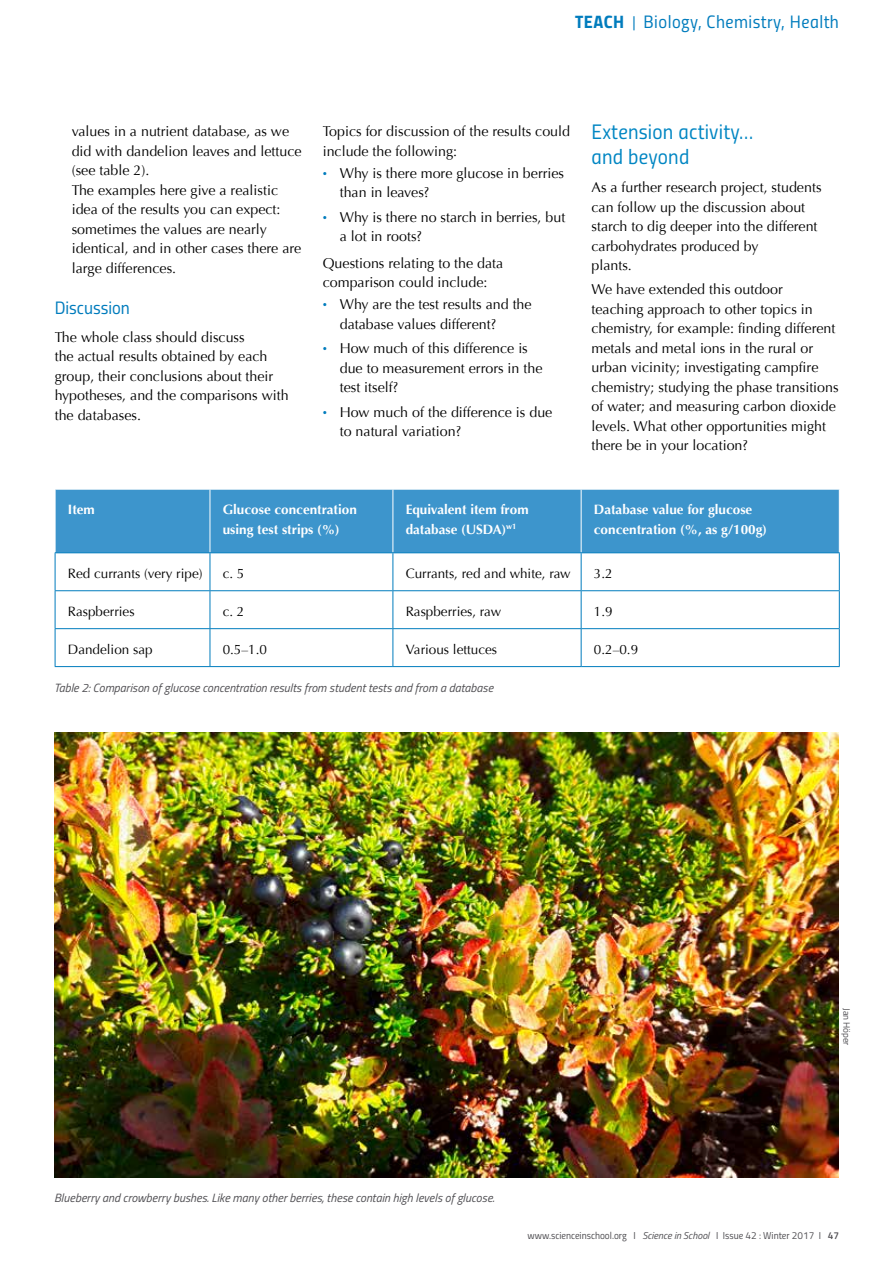
<style>
.page{position:relative;width:893px;height:1263px;background:#fff}
.page>*{position:absolute;margin:0;border:0;box-sizing:border-box;transform-origin:0 0}
.t1{font:21px/25.2px "Titillium Regular Upright";letter-spacing:.01em;color:#0086c3}
.t2{font:18px "Titillium Regular Upright";letter-spacing:.025em;color:#007cbd}
.t3{font:18px "Titillium Regular Upright";color:#007cbd}
.t4{font:14.25px/19.5px "Optima";color:#000}
.t5{font:700 13.5px/19.5px "Optima";color:#fff}
.t6{font:13.5px "Optima";color:#000}
.t7{font:italic 12px "Titillium Web";color:#504f53}
.t8{font:10.05px "Titillium Regular Upright";color:#504f53}
.t9{font:9.15px "Titillium Web";letter-spacing:-.01em;color:#504f53}
.s1{font-family:"Titillium Bold Upright"}
.s2{font-size:15px}
.s3{font-weight:900;color:#007cbd}
.s4{font-family:"Titillium Web";font-style:italic}
.s5{font-family:"Titillium Semibold Upright"}
</style>
<div class="page">
<div style="left:56px;top:490px;width:783px;height:62px;background:#3d95cc"></div>
<hr style="left:210px;top:489px;width:1px;height:63px;background:#fff">
<hr style="left:393px;top:489px;width:1px;height:63px;background:#fff">
<hr style="left:581px;top:489px;width:1px;height:63px;background:#fff">
<hr style="left:55px;top:552px;width:155px;height:1px;background:#007cbd">
<hr style="left:55px;top:553px;width:1px;height:37px;background:#007cbd">
<hr style="left:210px;top:552px;width:183px;height:1px;background:#007cbd">
<hr style="left:210px;top:553px;width:1px;height:37px;background:#007cbd">
<hr style="left:393px;top:552px;width:188px;height:1px;background:#007cbd">
<hr style="left:393px;top:553px;width:1px;height:37px;background:#007cbd">
<hr style="left:581px;top:552px;width:259px;height:1px;background:#007cbd">
<hr style="left:581px;top:553px;width:1px;height:37px;background:#007cbd">
<hr style="left:839px;top:553px;width:1px;height:37px;background:#007cbd">
<hr style="left:55px;top:590px;width:155px;height:1px;background:#007cbd">
<hr style="left:55px;top:591px;width:1px;height:37px;background:#007cbd">
<hr style="left:210px;top:590px;width:183px;height:1px;background:#007cbd">
<hr style="left:210px;top:591px;width:1px;height:37px;background:#007cbd">
<hr style="left:393px;top:590px;width:188px;height:1px;background:#007cbd">
<hr style="left:393px;top:591px;width:1px;height:37px;background:#007cbd">
<hr style="left:581px;top:590px;width:259px;height:1px;background:#007cbd">
<hr style="left:581px;top:591px;width:1px;height:37px;background:#007cbd">
<hr style="left:839px;top:591px;width:1px;height:37px;background:#007cbd">
<hr style="left:55px;top:628px;width:155px;height:1px;background:#007cbd">
<hr style="left:55px;top:629px;width:1px;height:37px;background:#007cbd">
<hr style="left:210px;top:628px;width:183px;height:1px;background:#007cbd">
<hr style="left:210px;top:629px;width:1px;height:37px;background:#007cbd">
<hr style="left:393px;top:628px;width:188px;height:1px;background:#007cbd">
<hr style="left:393px;top:629px;width:1px;height:37px;background:#007cbd">
<hr style="left:581px;top:628px;width:259px;height:1px;background:#007cbd">
<hr style="left:581px;top:629px;width:1px;height:37px;background:#007cbd">
<hr style="left:839px;top:629px;width:1px;height:37px;background:#007cbd">
<hr style="left:55px;top:666px;width:155px;height:1px;background:#007cbd">
<hr style="left:210px;top:666px;width:183px;height:1px;background:#007cbd">
<hr style="left:393px;top:666px;width:188px;height:1px;background:#007cbd">
<hr style="left:581px;top:666px;width:259px;height:1px;background:#007cbd">
<img style="left:54px;top:732px;width:785px;height:445px">
<p class="t2" style="left:575px;top:9px;width:265px"><span class="s1">TEACH</span> <span class="s2">|</span> Biology, Chemistry, Health</p>
<p class="t4" style="left:72px;top:122px;width:231px">values in a nutrient database, as we did with dandelion leaves and lettuce (see table 2).<br>The examples here give a realistic idea of the results you can expect: sometimes the values are nearly identical, and in other cases there are large differences.</p>
<p class="t3" style="left:55px;top:294px;width:77px">Discussion</p>
<p class="t4" style="left:55px;top:328px;width:235px">The whole class should discuss<br>the actual results obtained by each group, their conclusions about their hypotheses, and the comparisons with the databases.</p>
<p class="t4" style="left:323px;top:122px;width:249px">Topics for discussion of the results could include the following:</p>
<p class="t4" style="left:340px;top:163px;width:226px;text-indent:-17px"><span class="s3">·</span> Why is there more glucose in berries than in leaves?</p>
<p class="t4" style="left:340px;top:207px;width:227px;text-indent:-17px"><span class="s3">·</span> Why is there no starch in berries, but a lot in roots?</p>
<p class="t4" style="left:323px;top:253px;width:182px">Questions relating to the data comparison could include:</p>
<p class="t4" style="left:340px;top:295px;width:193px;text-indent:-17px"><span class="s3">·</span> Why are the test results and the database values different?</p>
<p class="t4" style="left:340px;top:339px;width:204px;text-indent:-17px"><span class="s3">·</span> How much of this difference is due to measurement errors in the test itself?</p>
<p class="t4" style="left:340px;top:402px;width:214px;text-indent:-17px"><span class="s3">·</span> How much of the difference is due to natural variation?</p>
<h1 class="t1" style="left:591px;top:118px;width:163px">Extension activity… and beyond</h1>
<p class="t4" style="left:591px;top:178px;width:232px">As a further research project, students can follow up the discussion about starch to dig deeper into the different carbohydrates produced by<br>plants.</p>
<p class="t4" style="left:591px;top:280px;width:249px">We have extended this outdoor<br>teaching approach to other topics in chemistry, for example: finding different metals and metal ions in the rural or urban vicinity; investigating campfire chemistry; studying the phase transitions of water; and measuring carbon dioxide levels. What other opportunities might there be in your location?</p>
<p class="t5" style="left:68px;top:500px;width:28px">Item</p>
<p class="t5" style="left:223px;top:500px;width:136px">Glucose concentration using test strips (%)</p>
<p class="t5" style="left:406px;top:500px;width:124px">Equivalent item from database (USDA)<sup>w1</sup></p>
<p class="t5" style="left:594px;top:500px;width:175px">Database value for glucose concentration (%, as g/100g)</p>
<p class="t6" style="left:68px;top:566px;width:136px">Red currants (very ripe)</p>
<p class="t6" style="left:223px;top:566px;width:23px">c. 5</p>
<p class="t6" style="left:406px;top:566px;width:166px">Currants, red and white, raw</p>
<p class="t6" style="left:594px;top:566px;width:20px">3.2</p>
<p class="t6" style="left:68px;top:603px;width:68px">Raspberries</p>
<p class="t6" style="left:223px;top:603px;width:23px">c. 2</p>
<p class="t6" style="left:406px;top:603px;width:97px">Raspberries, raw</p>
<p class="t6" style="left:594px;top:603px;width:20px">1.9</p>
<p class="t6" style="left:68px;top:641px;width:86px">Dandelion sap</p>
<p class="t6" style="left:223px;top:641px;width:46px">0.5–1.0</p>
<p class="t6" style="left:406px;top:641px;width:93px">Various lettuces</p>
<p class="t6" style="left:594px;top:641px;width:46px">0.2–0.9</p>
<p class="t7" style="left:54px;top:679px;width:441px">Table 2: Comparison of glucose concentration results from student tests and from a database</p>
<p class="t7" style="left:54px;top:1188px;width:442px">Blueberry and crowberry bushes. Like many other berries, these contain high levels of glucose.</p>
<p class="t9" style="left:853px;top:1008px;width:39px;rotate:90deg">Jan Höper</p>
<p class="t8" style="left:527px;top:1228px;width:313px">www.scienceinschool.org I <span class="s4">Science in School</span> I Issue 42 : Winter 2017 I <span class="s5">47</span></p>
</div>
